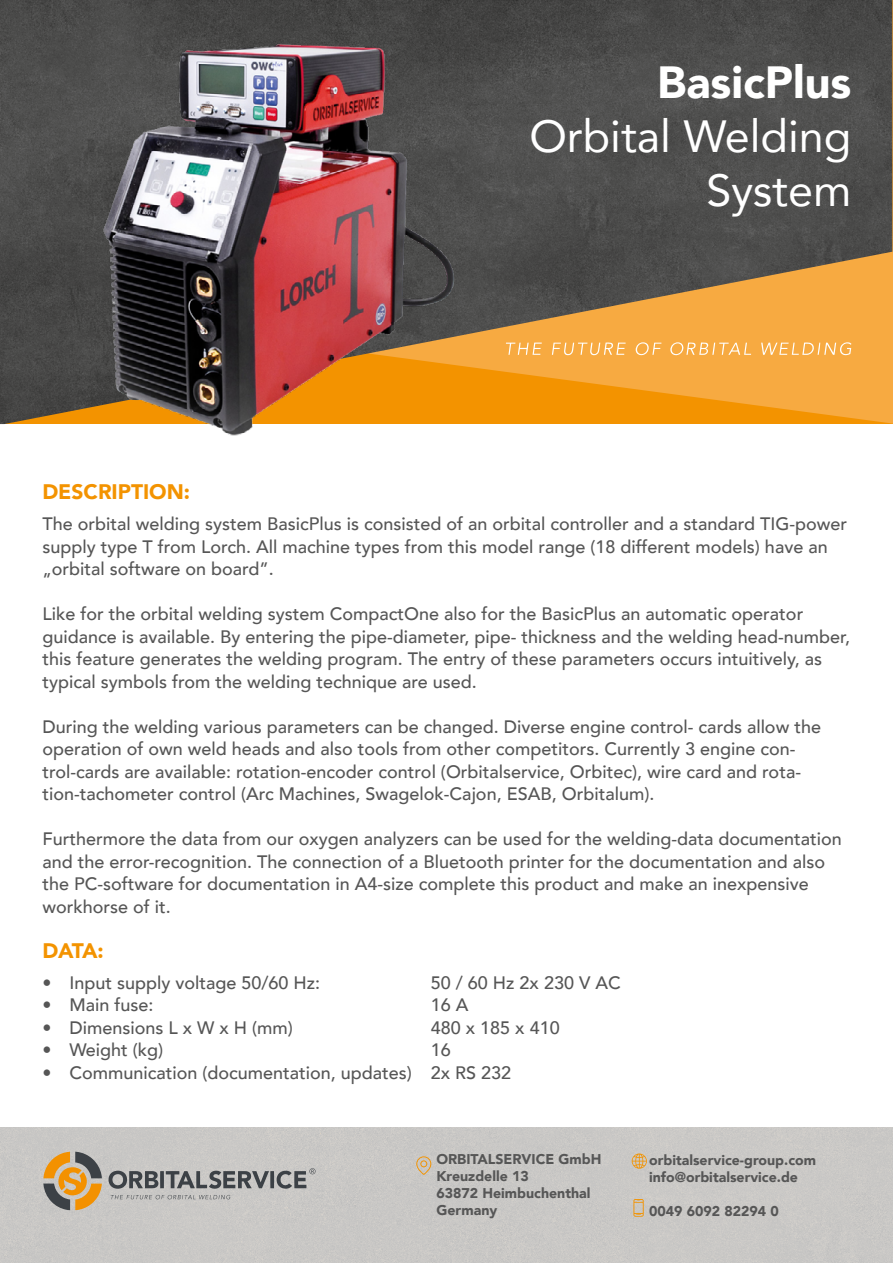
<style>
.page{position:relative;width:893px;height:1263px;background:#fff}
.page>*{position:absolute;margin:0;border:0;box-sizing:border-box;transform-origin:0 0}
.Paragraph_Style_1{font:45px/54px "Avenir";color:#fff;text-align:right}
.Paragraph_Style_1-2{font:900 45px "Avenir";color:#fff}
.Paragraph_Style_1-3{font:900 21px "Avenir";color:#f39300}
.Paragraph_Style_1-4{font:500 18px/22.5px "Avenir";color:#565656}
.t1{font:900 14.1px "Avenir";color:#565656}
</style>
<div class="page">
<img style="left:550px;top:0;width:342px;height:424px">
<svg style="left:43px;top:1152px;width:59px;height:58px;background:#b99967"></svg>
<svg style="left:108px;top:1168px;width:208px;height:31px;background:#9fa09f"></svg>
<svg style="left:632px;top:1153px;width:15px;height:16px"></svg>
<svg style="left:416px;top:1156px;width:15px;height:19px"></svg>
<svg style="left:633px;top:1199px;width:11px;height:18px"></svg>
<img style="left:0;top:0;width:550px;height:436px">
<svg style="left:636px;top:342px;width:25px;height:13px"></svg>
<svg style="left:552px;top:342px;width:74px;height:14px"></svg>
<svg style="left:506px;top:343px;width:36px;height:12px"></svg>
<svg style="left:670px;top:342px;width:81px;height:14px"></svg>
<svg style="left:761px;top:341px;width:90px;height:14px"></svg>
<p class="Paragraph_Style_1-2" style="left:657px;top:44px;width:196px">BasicPlus</p>
<p class="Paragraph_Style_1" style="left:529px;top:108px;width:324px">Orbital Welding<br>System</p>
<p class="Paragraph_Style_1-3" style="left:42px;top:474px;width:149px">DESCRIPTION:</p>
<p class="Paragraph_Style_1-4" style="left:42px;top:512px;width:806px">The orbital welding system BasicPlus is consisted of an orbital controller and a standard TIG-power supply type T from Lorch. All machine types from this model range (18 different models) have an „orbital software on board”.</p>
<p class="Paragraph_Style_1-4" style="left:42px;top:602px;width:809px">Like for the orbital welding system CompactOne also for the BasicPlus an automatic operator guidance is available. By entering the pipe-diameter, pipe- thickness and the welding head-number, this feature generates the welding program. The entry of these parameters occurs intuitively, as typical symbols from the welding technique are used.</p>
<p class="Paragraph_Style_1-4" style="left:42px;top:714px;width:780px">During the welding various parameters can be changed. Diverse engine control- cards allow the operation of own weld heads and also tools from other competitors. Currently 3 engine con&shy;trol-cards are available: rotation-encoder control (Orbitalservice, Orbitec), wire card and rota&shy;tion-tachometer control (Arc Machines, Swagelok-Cajon, ESAB, Orbitalum).</p>
<p class="Paragraph_Style_1-4" style="left:42px;top:827px;width:801px">Furthermore the data from our oxygen analyzers can be used for the welding-data documentation</p>
<p class="Paragraph_Style_1-4" style="left:42px;top:849px;width:784px">and the error-recognition. The connection of a Bluetooth printer for the documentation and also the PC-software for documentation in A4-size complete this product and make an inexpensive workhorse of it.</p>
<p class="Paragraph_Style_1-3" style="left:42px;top:932px;width:63px">DATA:</p>
<p class="Paragraph_Style_1-4" style="left:42px;top:970px;width:279px">• Input supply voltage 50/60 Hz:</p>
<p class="Paragraph_Style_1-4" style="left:431px;top:970px;width:191px">50 / 60 Hz 2x 230 V AC</p>
<p class="Paragraph_Style_1-4" style="left:42px;top:993px;width:112px">• Main fuse:</p>
<p class="Paragraph_Style_1-4" style="left:431px;top:993px;width:39px">16 A</p>
<p class="Paragraph_Style_1-4" style="left:42px;top:1015px;width:252px">• Dimensions L x W x H (mm)</p>
<p class="Paragraph_Style_1-4" style="left:431px;top:1015px;width:130px">480 x 185 x 410</p>
<p class="Paragraph_Style_1-4" style="left:42px;top:1038px;width:122px">• Weight (kg)</p>
<p class="Paragraph_Style_1-4" style="left:431px;top:1038px;width:22px">16</p>
<p class="Paragraph_Style_1-4" style="left:42px;top:1060px;width:470px">• Communication (documentation, updates) 2x RS 232</p>
<p class="t1" style="left:436px;top:1147px;width:167px">ORBITALSERVICE GmbH</p>
<p class="t1" style="left:436px;top:1164px;width:94px">Kreuzdelle 13</p>
<p class="t1" style="left:436px;top:1181px;width:156px">63872 Heimbuchenthal</p>
<p class="t1" style="left:436px;top:1198px;width:62px">Germany</p>
<p class="t1" style="left:649px;top:1148px;width:168px">orbitalservice-group.com</p>
<p class="t1" style="left:649px;top:1165px;width:150px">info@orbitalservice.de</p>
<p class="t1" style="left:649px;top:1199px;width:131px">0049 6092 82294 0</p>
</div>
